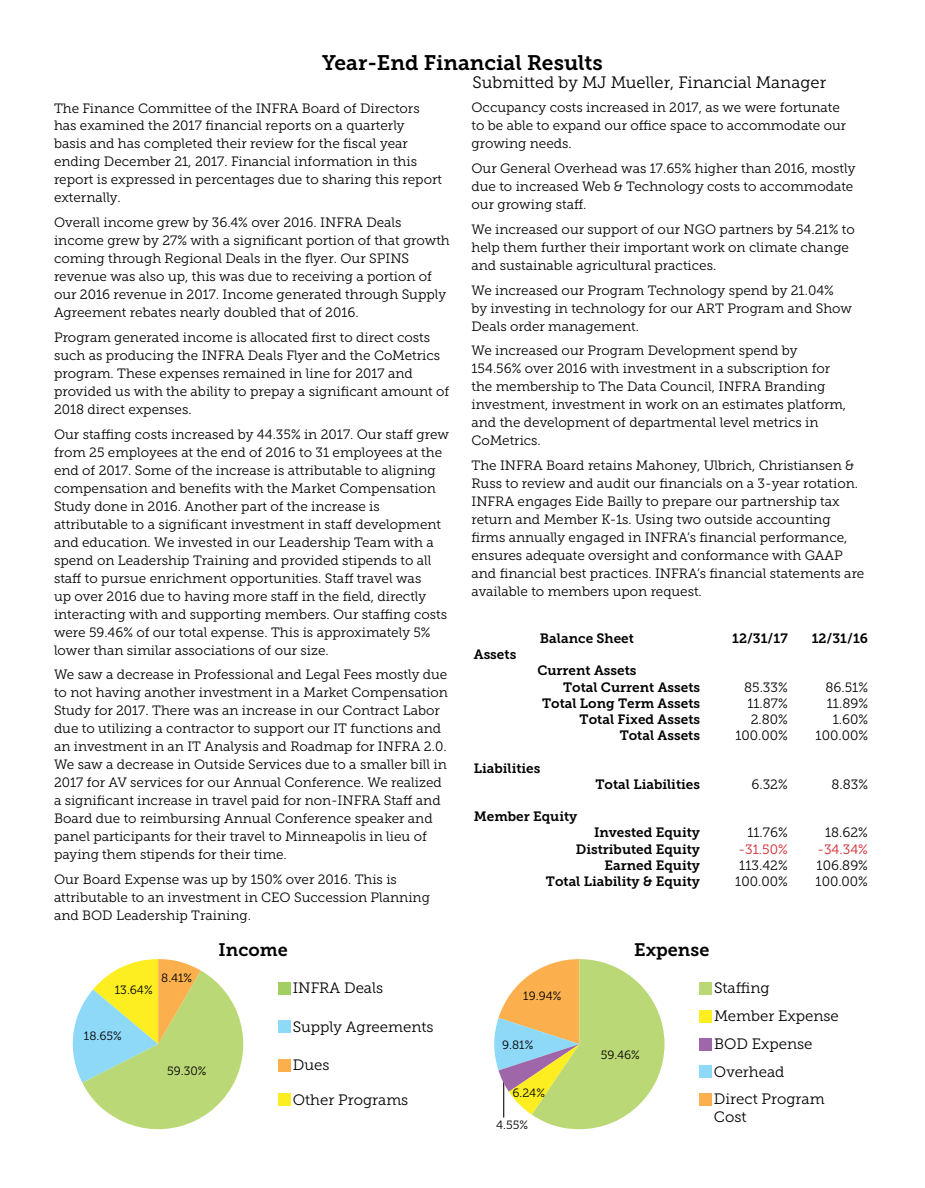
<style>
.page{position:relative;width:925px;height:1188px;background:#fff}
.page>*{position:absolute;margin:0;border:0;box-sizing:border-box;transform-origin:0 0}
.t1{font:21px "Museo Slab 700";color:#000}
.t2{font:18px "Museo Slab 700";color:#000}
.t3{font:16.5px "Museo Slab 300";color:#000}
.t4{font:15px/27.8px "Museo Slab 300";color:#000}
.t5{font:13.5px/18px "Museo Slab 300";color:#000}
.t6{font:13.5px/16.2px "Museo Slab 700";color:#000}
.t7{font:13.5px "Museo Slab 300";color:#d2232a}
.t8{font:12px "Museo Slab 300";color:#000}
</style>
<div class="page">
<svg style="left:72px;top:959px;width:172px;height:171px"></svg>
<div style="left:278px;top:982px;width:12px;height:13px;background:#a3cf62"></div>
<div style="left:278px;top:1021px;width:12px;height:12px;background:#8ed8f8"></div>
<div style="left:278px;top:1059px;width:12px;height:12px;background:#fbb04d"></div>
<div style="left:278px;top:1094px;width:12px;height:12px;background:#fcee21"></div>
<svg style="left:494px;top:959px;width:170px;height:170px"></svg>
<div style="left:699px;top:982px;width:12px;height:13px;background:#bbd876"></div>
<div style="left:699px;top:1010px;width:12px;height:12px;background:#fcee21"></div>
<div style="left:699px;top:1038px;width:12px;height:12px;background:#a066aa"></div>
<div style="left:699px;top:1066px;width:12px;height:12px;background:#8ed8f8"></div>
<div style="left:699px;top:1094px;width:12px;height:12px;background:#fbb04d"></div>
<h1 class="t1" style="left:322px;top:51px;width:282px">Year-End Financial Results</h1>
<p class="t3" style="left:473px;top:73px;width:355px">Submitted by MJ Mueller, Financial Manager</p>
<p class="t5" style="left:54px;top:99px;width:389px">The Finance Committee of the INFRA Board of Directors has examined the 2017 financial reports on a quarterly<br>basis and has completed their review for the fiscal year ending December 21, 2017. Financial information in this report is expressed in percentages due to sharing this report externally.</p>
<p class="t5" style="left:54px;top:214px;width:397px">Overall income grew by 36.4% over 2016. INFRA Deals income grew by 27% with a significant portion of that growth coming through Regional Deals in the flyer. Our SPINS revenue was also up, this was due to receiving a portion of our 2016 revenue in 2017. Income generated through Supply Agreement rebates nearly doubled that of 2016.</p>
<p class="t5" style="left:54px;top:328px;width:397px">Program generated income is allocated first to direct costs such as producing the INFRA Deals Flyer and the CoMetrics program. These expenses remained in line for 2017 and provided us with the ability to prepay a significant amount of 2018 direct expenses.</p>
<p class="t5" style="left:54px;top:425px;width:396px">Our staffing costs increased by 44.35% in 2017. Our staff grew from 25 employees at the end of 2016 to 31 employees at the end of 2017. Some of the increase is attributable to aligning compensation and benefits with the Market Compensation Study done in 2016. Another part of the increase is attributable to a significant investment in staff development and education. We invested in our Leadership Team with a spend on Leadership Training and provided stipends to all staff to pursue enrichment opportunities. Staff travel was<br>up over 2016 due to having more staff in the field, directly interacting with and supporting members. Our staffing costs were 59.46% of our total expense. This is approximately 5% lower than similar associations of our size.</p>
<p class="t5" style="left:54px;top:666px;width:395px">We saw a decrease in Professional and Legal Fees mostly due to not having another investment in a Market Compensation Study for 2017. There was an increase in our Contract Labor due to utilizing a contractor to support our IT functions and an investment in an IT Analysis and Roadmap for INFRA 2.0.<br>We saw a decrease in Outside Services due to a smaller bill in 2017 for AV services for our Annual Conference. We realized a significant increase in travel paid for non-INFRA Staff and Board due to reimbursing Annual Conference speaker and panel participants for their travel to Minneapolis in lieu of paying them stipends for their time.</p>
<p class="t5" style="left:54px;top:871px;width:377px">Our Board Expense was up by 150% over 2016. This is attributable to an investment in CEO Succession Planning and BOD Leadership Training.</p>
<p class="t5" style="left:471px;top:99px;width:376px">Occupancy costs increased in 2017, as we were fortunate to be able to expand our office space to accommodate our growing needs.</p>
<p class="t5" style="left:471px;top:159px;width:385px">Our General Overhead was 17.65% higher than 2016, mostly due to increased Web &amp; Technology costs to accommodate our growing staff.</p>
<p class="t5" style="left:471px;top:220px;width:385px">We increased our support of our NGO partners by 54.21% to help them further their important work on climate change and sustainable agricultural practices.</p>
<p class="t5" style="left:471px;top:281px;width:382px">We increased our Program Technology spend by 21.04% by investing in technology for our ART Program and Show<br>Deals order management.</p>
<p class="t5" style="left:471px;top:342px;width:376px">We increased our Program Development spend by 154.56% over 2016 with investment in a subscription for the membership to The Data Council, INFRA Branding investment, investment in work on an estimates platform, and the development of departmental level metrics in CoMetrics.</p>
<p class="t5" style="left:471px;top:456px;width:394px">The INFRA Board retains Mahoney, Ulbrich, Christiansen &amp; Russ to review and audit our financials on a 3-year rotation.<br>INFRA engages Eide Bailly to prepare our partnership tax return and Member K-1s. Using two outside accounting firms annually engaged in INFRA’s financial performance, ensures adequate oversight and conformance with GAAP and financial best practices. INFRA’s financial statements are available to members upon request.</p>
<p class="t6" style="left:540px;top:630px;width:95px">Balance Sheet</p>
<p class="t6" style="left:732px;top:630px;width:57px">12/31/17</p>
<p class="t6" style="left:812px;top:630px;width:58px">12/31/16</p>
<p class="t6" style="left:474px;top:646px;width:44px">Assets</p>
<p class="t6" style="left:563px;top:663px;width:139px;text-indent:-26px">Current Assets<br>Total Current Assets</p>
<p class="t5" style="left:744px;top:678px;width:45px">85.33%</p>
<p class="t5" style="left:825px;top:678px;width:44px">86.51%</p>
<p class="t6" style="left:542px;top:695px;width:160px">Total Long Term Assets</p>
<p class="t5" style="left:747px;top:694px;width:42px">11.87%</p>
<p class="t5" style="left:827px;top:694px;width:43px">11.89%</p>
<p class="t6" style="left:579px;top:711px;width:122px">Total Fixed Assets</p>
<p class="t5" style="left:750px;top:710px;width:39px">2.80%</p>
<p class="t5" style="left:832px;top:710px;width:37px">1.60%</p>
<p class="t6" style="left:620px;top:727px;width:82px">Total Assets</p>
<p class="t5" style="left:735px;top:727px;width:54px">100.00%</p>
<p class="t5" style="left:815px;top:727px;width:54px">100.00%</p>
<p class="t6" style="left:474px;top:760px;width:68px">Liabilities</p>
<p class="t6" style="left:595px;top:776px;width:106px">Total Liabilities</p>
<p class="t5" style="left:751px;top:775px;width:38px">6.32%</p>
<p class="t5" style="left:831px;top:775px;width:38px">8.83%</p>
<p class="t6" style="left:474px;top:808px;width:105px">Member Equity</p>
<p class="t6" style="left:594px;top:825px;width:108px">Invested Equity</p>
<p class="t5" style="left:747px;top:824px;width:42px">11.76%</p>
<p class="t5" style="left:825px;top:824px;width:44px">18.62%</p>
<p class="t6" style="left:576px;top:841px;width:126px">Distributed Equity</p>
<p class="t7" style="left:738px;top:842px;width:51px">-31.50%</p>
<p class="t7" style="left:817px;top:842px;width:52px">-34.34%</p>
<p class="t6" style="left:604px;top:857px;width:97px">Earned Equity</p>
<p class="t5" style="left:739px;top:856px;width:50px">113.42%</p>
<p class="t5" style="left:816px;top:856px;width:53px">106.89%</p>
<p class="t6" style="left:546px;top:873px;width:156px">Total Liability &amp; Equity</p>
<p class="t5" style="left:735px;top:872px;width:54px">100.00%</p>
<p class="t5" style="left:815px;top:872px;width:54px">100.00%</p>
<h2 class="t2" style="left:219px;top:940px;width:71px">Income</h2>
<p class="t8" style="left:161px;top:971px;width:32px">8.41%</p>
<p class="t8" style="left:115px;top:983px;width:39px">13.64%</p>
<p class="t4" style="left:293px;top:975px;width:92px">INFRA Deals</p>
<p class="t4" style="left:293px;top:1013px;width:142px">Supply Agreements</p>
<p class="t4" style="left:293px;top:1051px;width:38px">Dues</p>
<p class="t4" style="left:293px;top:1086px;width:117px">Other Programs</p>
<p class="t8" style="left:84px;top:1029px;width:39px">18.65%</p>
<p class="t8" style="left:167px;top:1064px;width:41px">59.30%</p>
<h2 class="t2" style="left:634px;top:940px;width:77px">Expense</h2>
<p class="t8" style="left:523px;top:989px;width:40px">19.94%</p>
<p class="t4" style="left:714px;top:975px;width:126px">Staffing<br>Member Expense<br>BOD Expense<br>Overhead<br>Direct Program</p>
<p class="t4" style="left:714px;top:1103px;width:34px">Cost</p>
<p class="t8" style="left:496px;top:1119px;width:33px">4.55%</p>
<p class="t8" style="left:502px;top:1038px;width:33px">9.81%</p>
<p class="t8" style="left:601px;top:1048px;width:41px">59.46%</p>
<p class="t8" style="left:512px;top:1087px;width:34px">6.24%</p>
</div>
